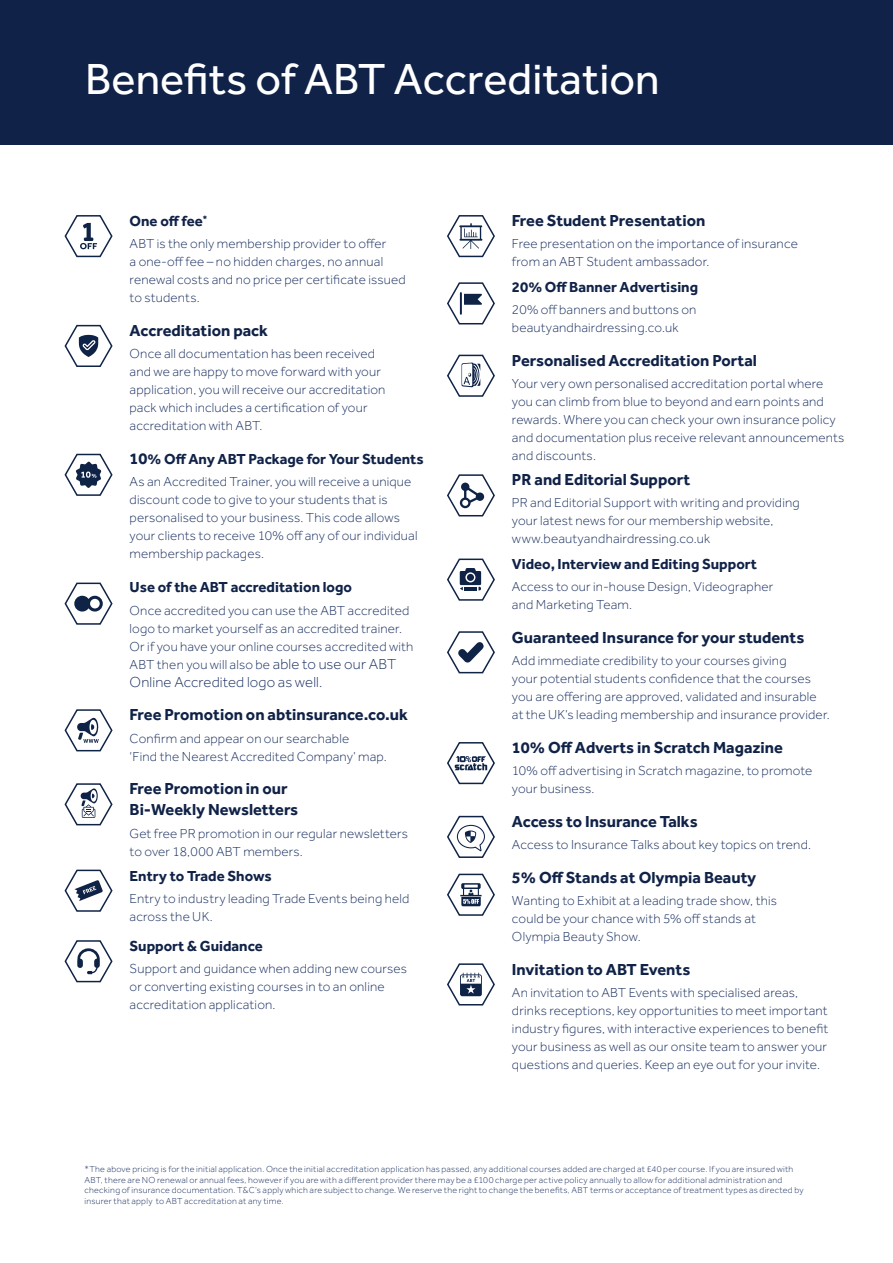
<style>
.page{position:relative;width:893px;height:1263px;background:#fff}
.page>*{position:absolute;margin:0;border:0;box-sizing:border-box;transform-origin:0 0}
.t1{font:45px "Effra";color:#fff}
.t2{font:700 16.5px/21px "Effra";color:#102247}
.t3{font:700 15px "Effra";color:#102247}
.t4{font:300 15px "Effra";letter-spacing:.01em;color:#1b3161}
.t5{font:300 13.5px/18px "Effra";letter-spacing:.015em;color:#1b3161}
.t6{font:300 9px/10.5px "Effra";letter-spacing:.025em;color:#1b3161}
.s1{font-size:16.5px}
.s2{font-size:15px}
</style>
<div class="page">
<div style="left:0;top:0;width:893px;height:145px;background:#102247"></div>
<svg style="left:64px;top:215px;width:49px;height:43px"></svg>
<svg style="left:64px;top:324px;width:49px;height:43px"></svg>
<svg style="left:64px;top:453px;width:49px;height:43px"></svg>
<svg style="left:64px;top:582px;width:49px;height:43px"></svg>
<svg style="left:64px;top:709px;width:49px;height:43px"></svg>
<svg style="left:64px;top:869px;width:49px;height:43px"></svg>
<svg style="left:447px;top:631px;width:48px;height:43px"></svg>
<svg style="left:64px;top:940px;width:49px;height:43px"></svg>
<svg style="left:447px;top:474px;width:48px;height:43px"></svg>
<svg style="left:447px;top:282px;width:48px;height:43px"></svg>
<svg style="left:447px;top:559px;width:48px;height:42px"></svg>
<svg style="left:447px;top:355px;width:48px;height:42px"></svg>
<svg style="left:447px;top:963px;width:48px;height:42px"></svg>
<svg style="left:447px;top:742px;width:48px;height:42px"></svg>
<svg style="left:447px;top:816px;width:48px;height:42px"></svg>
<svg style="left:447px;top:874px;width:48px;height:42px"></svg>
<svg style="left:65px;top:783px;width:48px;height:42px"></svg>
<svg style="left:447px;top:215px;width:48px;height:42px"></svg>
<h1 class="t1" style="left:85px;top:53px;width:576px">Benefits of ABT Accreditation</h1>
<p class="t3" style="left:130px;top:212px;width:79px">One off fee<sup>*</sup></p>
<p class="t5" style="left:130px;top:235px;width:278px">ABT is the only membership provider to offer<br>a one-off fee – no hidden charges, no annual renewal costs and no price per certificate issued to students.</p>
<p class="t2" style="left:130px;top:320px;width:140px">Accreditation pack</p>
<p class="t5" style="left:130px;top:345px;width:257px">Once all documentation has been received and we are happy to move forward with your application, you will receive our accreditation pack which includes a certification of your accreditation with ABT.</p>
<p class="t3" style="left:130px;top:450px;width:296px"><span class="s1">10</span>% Off Any ABT Package for Your Students</p>
<p class="t5" style="left:130px;top:473px;width:289px">As an Accredited Trainer, you will receive a unique discount code to give to your students that is personalised to your business. This code allows your clients to receive 10% off any of our individual membership packages.</p>
<p class="t3" style="left:130px;top:578px;width:224px">Use of the ABT accreditation logo</p>
<p class="t5" style="left:130px;top:601px;width:285px">Once accredited you can use the ABT accredited logo to market yourself as an accredited trainer.<br>Or if you have your online courses accredited with ABT then you will also be <span class="s2">able to use our ABT</span></p>
<p class="t4" style="left:130px;top:673px;width:194px">Online Accredited logo as well.</p>
<p class="t2" style="left:130px;top:704px;width:280px">Free Promotion on abtinsurance.co.uk</p>
<p class="t5" style="left:130px;top:729px;width:259px">Confirm and appear on our searchable<br>‘Find the Nearest Accredited Company’ map.</p>
<p class="t2" style="left:130px;top:778px;width:170px">Free Promotion in our<br>Bi-Weekly Newsletters</p>
<p class="t5" style="left:130px;top:824px;width:280px">Get free PR promotion in our regular newsletters to over 18,000 ABT members.</p>
<p class="t3" style="left:130px;top:867px;width:144px">Entry to Trade Shows</p>
<p class="t5" style="left:130px;top:889px;width:281px">Entry to industry leading Trade Events being held across the UK.</p>
<p class="t3" style="left:130px;top:936px;width:135px">Support &amp; Guidance</p>
<p class="t5" style="left:130px;top:959px;width:279px">Support and guidance when adding new courses or converting existing courses in to an online accreditation application.</p>
<p class="t2" style="left:512px;top:210px;width:195px">Free Student Presentation</p>
<p class="t5" style="left:512px;top:235px;width:287px">Free presentation on the importance of insurance from an ABT Student ambassador.</p>
<p class="t3" style="left:512px;top:278px;width:188px">20% Off Banner Advertising</p>
<p class="t5" style="left:512px;top:300px;width:186px">20% off banners and buttons on beautyandhairdressing.co.uk</p>
<p class="t2" style="left:512px;top:349px;width:247px">Personalised Accreditation Portal</p>
<p class="t5" style="left:512px;top:374px;width:334px">Your very own personalised accreditation portal where you can climb from blue to beyond and earn points and rewards. Where you can check your own insurance policy and documentation plus receive relevant announcements and discounts.</p>
<p class="t2" style="left:512px;top:469px;width:180px">PR and Editorial Support</p>
<p class="t5" style="left:512px;top:494px;width:289px">PR and Editorial Support with writing and providing your latest news for our membership website, www.beautyandhairdressing.co.uk</p>
<p class="t3" style="left:512px;top:555px;width:247px">Video, Interview and Editing Support</p>
<p class="t5" style="left:512px;top:577px;width:263px">Access to our in-house Design, Videographer and Marketing Team.</p>
<p class="t2" style="left:512px;top:626px;width:294px">Guaranteed Insurance for your students</p>
<p class="t5" style="left:512px;top:651px;width:319px">Add immediate credibility to your courses giving<br>your potential students confidence that the courses you are offering are approved, validated and insurable at the UK’s leading membership and insurance provider.</p>
<p class="t2" style="left:512px;top:736px;width:272px">10% Off Adverts in Scratch Magazine</p>
<p class="t5" style="left:512px;top:761px;width:302px">10% off advertising in Scratch magazine, to promote your business.</p>
<p class="t2" style="left:512px;top:810px;width:187px">Access to Insurance Talks</p>
<p class="t5" style="left:512px;top:835px;width:301px">Access to Insurance Talks about key topics on trend.</p>
<p class="t2" style="left:512px;top:866px;width:246px">5% Off Stands at Olympia Beauty</p>
<p class="t5" style="left:512px;top:891px;width:266px">Wanting to Exhibit at a leading trade show, this could be your chance with 5% off stands at<br>Olympia Beauty Show.</p>
<p class="t2" style="left:512px;top:958px;width:180px">Invitation to ABT Events</p>
<p class="t5" style="left:512px;top:983px;width:318px">An invitation to ABT Events with specialised areas, drinks receptions, key opportunities to meet important industry figures, with interactive experiences to benefit your business as well as our onsite team to answer your questions and queries. Keep an eye out for your invite.</p>
<p class="t6" style="left:85px;top:1164px;width:720px">*The above pricing is for the initial application. Once the initial accreditation application has passed, any additional courses added are charged at £40 per course. If you are insured with ABT, there are NO renewal or annual fees, however if you are with a different provider there may be a £100 charge per active policy annually to allow for additional administration and checking of insurance documentation. T&amp;C’s apply which are subject to change. We reserve the right to change the benefits, ABT terms or acceptance of treatment types as directed by insurer that apply to ABT accreditation at any time.</p>
</div>
